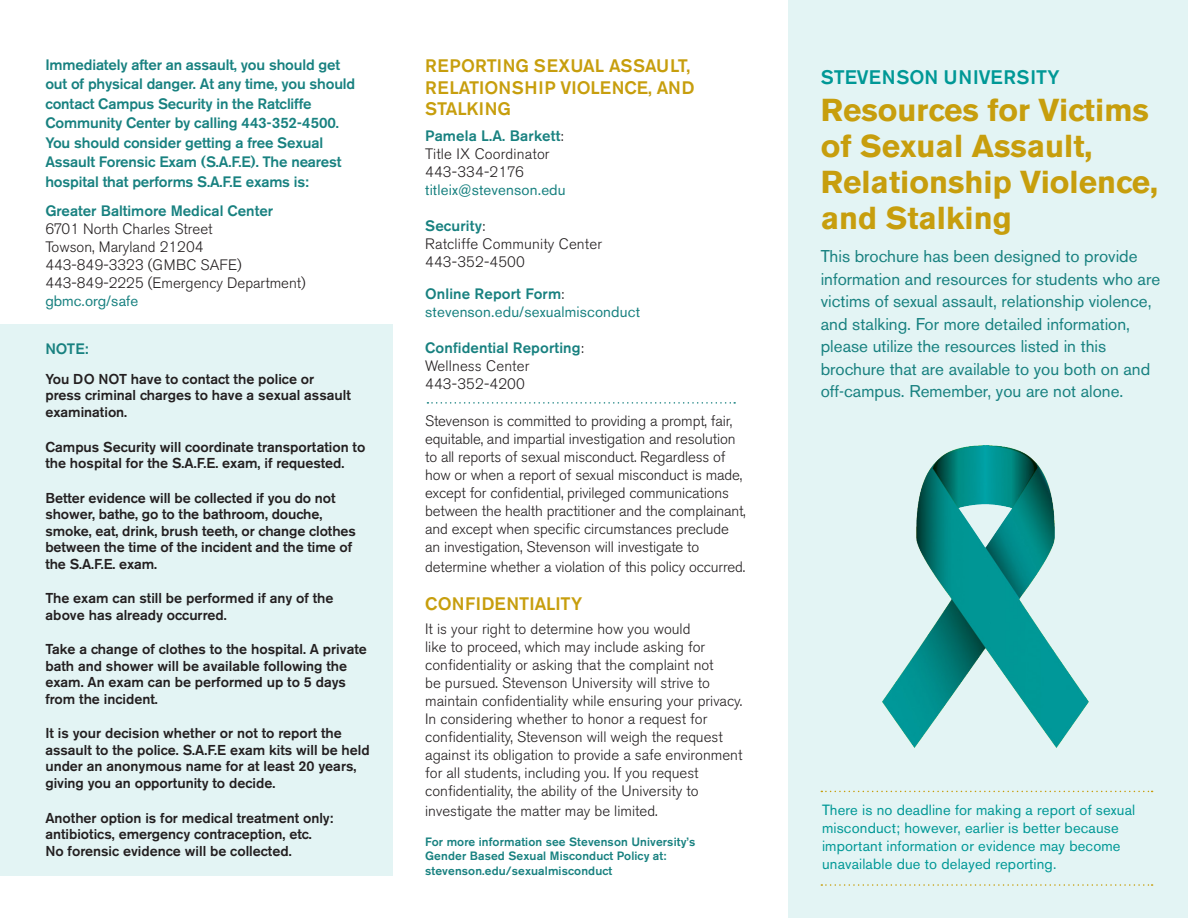
<style>
.page{position:relative;width:1188px;height:918px;background:#fff}
.page>*{position:absolute;margin:0;border:0;box-sizing:border-box;transform-origin:0 0}
.t1{font:700 31.5px/36px "Akzidenz Grotesk BE";color:#c79e0d}
.t2{font:500 19.5px "Akzidenz Grotesk BE";color:#009896}
.t3{font:500 18px/21.6px "Akzidenz Grotesk BE";color:#c79e0d}
.t4{font:16.95px/22.5px "Akzidenz Grotesk BE";color:#188180}
.t5{font:300 15px/18px "Akzidenz Grotesk BE";color:#231f20}
.t6{font:500 15px/19.5px "Akzidenz Grotesk BE";letter-spacing:-.01em;color:#188180}
.t7{font:500 15px "Akzidenz Grotesk BE";letter-spacing:.01em;color:#188180}
.t8{font:15px "Akzidenz Grotesk BE";letter-spacing:.01em;color:#188180}
.t9{font:14.7px/18px "Akzidenz Grotesk BE";letter-spacing:.01em;color:#009896}
.t10{font:500 14.25px/16.5px "Akzidenz Grotesk BE";color:#231f20}
.t11{font:500 12px/14.2px "Akzidenz Grotesk BE";letter-spacing:.01em;color:#188180}
.s1{font-weight:300;color:#231f20}
</style>
<div class="page">
<div style="left:788px;top:0;width:400px;height:918px;background:#e3f4f4"></div>
<img style="left:882px;top:445px;width:207px;height:303px">
<div style="left:0;top:324px;width:392px;height:552px;background:#e3f4f4"></div>
<svg style="left:427px;top:402px;width:308px;height:2px"></svg>
<svg style="left:821px;top:791px;width:332px;height:1px"></svg>
<svg style="left:821px;top:884px;width:332px;height:2px"></svg>
<p class="t6" style="left:45px;top:55px;width:311px">Immediately after an assault, you should get out of physical danger. At any time, you should contact Campus Security in the Ratcliffe Community Center by calling 443-352-4500.<br>You should consider getting a free Sexual Assault Forensic Exam (S.A.F.E). The nearest hospital that performs S.A.F.E exams is:</p>
<p class="t6" style="left:45px;top:201px;width:229px">Greater Baltimore Medical Center</p>
<p class="t5" style="left:45px;top:220px;width:169px">6701 North Charles Street</p>
<p class="t5" style="left:45px;top:238px;width:160px">Towson, Maryland 21204</p>
<p class="t5" style="left:45px;top:256px;width:198px">443-849-3323 (GMBC SAFE)</p>
<p class="t5" style="left:45px;top:274px;width:262px">443-849-2225 (Emergency Department)</p>
<p class="t8" style="left:45px;top:292px;width:94px">gbmc.org/safe</p>
<p class="t6" style="left:45px;top:339px;width:45px">NOTE:</p>
<p class="t10" style="left:45px;top:371px;width:307px">You DO NOT have to contact the police or press criminal charges to have a sexual assault examination.</p>
<p class="t10" style="left:45px;top:438px;width:322px">Campus Security will coordinate transportation to the hospital for the S.A.F.E. exam, if requested.</p>
<p class="t10" style="left:45px;top:489px;width:312px">Better evidence will be collected if you do not shower, bathe, go to the bathroom, douche, smoke, eat, drink, brush teeth, or change clothes between the time of the incident and the time of the S.A.F.E. exam.</p>
<p class="t10" style="left:45px;top:590px;width:290px">The exam can still be performed if any of the above has already occurred.</p>
<p class="t10" style="left:45px;top:641px;width:323px">Take a change of clothes to the hospital. A private bath and shower will be available following the exam. An exam can be performed up to 5 days from the incident.</p>
<p class="t10" style="left:45px;top:725px;width:326px">It is your decision whether or not to report the assault to the police. S.A.F.E exam kits will be held under an anonymous name for at least 20 years, giving you an opportunity to decide.</p>
<p class="t10" style="left:45px;top:809px;width:289px">Another option is for medical treatment only: antibiotics, emergency contraception, etc.</p>
<p class="t10" style="left:45px;top:842px;width:248px">No forensic evidence will be collected.</p>
<p class="t3" style="left:425px;top:55px;width:271px">REPORTING SEXUAL ASSAULT,<br>RELATIONSHIP VIOLENCE, AND<br>STALKING</p>
<p class="t7" style="left:425px;top:127px;width:140px">Pamela L.A. Barkett<span class="s1">:</span></p>
<p class="t5" style="left:425px;top:145px;width:126px">Title IX Coordinator</p>
<p class="t5" style="left:425px;top:163px;width:100px">443-334-2176</p>
<p class="t8" style="left:425px;top:181px;width:142px">titleix@stevenson.edu</p>
<p class="t7" style="left:425px;top:217px;width:61px">Security<span class="s1">:</span></p>
<p class="t5" style="left:425px;top:235px;width:178px">Ratcliffe Community Center</p>
<p class="t5" style="left:425px;top:253px;width:101px">443-352-4500</p>
<p class="t7" style="left:425px;top:284px;width:141px">Online Report Form<span class="s1">:</span></p>
<p class="t8" style="left:425px;top:302px;width:216px">stevenson.edu/sexualmisconduct</p>
<p class="t7" style="left:425px;top:338px;width:160px">Confidential Reporting<span class="s1">:</span></p>
<p class="t5" style="left:425px;top:357px;width:106px">Wellness Center</p>
<p class="t5" style="left:425px;top:375px;width:101px">443-352-4200</p>
<p class="t5" style="left:425px;top:412px;width:322px">Stevenson is committed to providing a prompt, fair, equitable, and impartial investigation and resolution to all reports of sexual misconduct. Regardless of how or when a report of sexual misconduct is made, except for confidential, privileged communications between the health practitioner and the complainant, and except when specific circumstances preclude an investigation, Stevenson will investigate to</p>
<p class="t5" style="left:425px;top:558px;width:322px">determine whether a violation of this policy occurred.</p>
<p class="t3" style="left:425px;top:593px;width:159px">CONFIDENTIALITY</p>
<p class="t5" style="left:425px;top:621px;width:267px">It is your right to determine how you would</p>
<p class="t5" style="left:425px;top:639px;width:290px">like to proceed, which may include asking for confidentiality or asking that the complaint not</p>
<p class="t5" style="left:425px;top:675px;width:319px">be pursued. Stevenson University will strive to maintain confidentiality while ensuring your privacy.<br>In considering whether to honor a request for confidentiality, Stevenson will weigh the request against its obligation to provide a safe environment for all students, including you. If you request confidentiality, the ability of the University to</p>
<p class="t5" style="left:425px;top:802px;width:234px">investigate the matter may be limited.</p>
<p class="t11" style="left:425px;top:835px;width:272px">For more information see Stevenson University’s<br>Gender Based Sexual Misconduct Policy at:</p>
<p class="t11" style="left:425px;top:863px;width:189px">stevenson.edu/sexualmisconduct</p>
<p class="t2" style="left:821px;top:65px;width:240px">STEVENSON UNIVERSITY</p>
<p class="t1" style="left:821px;top:92px;width:339px">Resources for Victims of Sexual Assault,<br>Relationship Violence, and Stalking</p>
<p class="t4" style="left:821px;top:245px;width:341px">This brochure has been designed to provide information and resources for students who are victims of sexual assault, relationship violence, and stalking. For more detailed information, please utilize the resources listed in this brochure that are available to you both on and off-campus. Remember, you are not alone.</p>
<p class="t9" style="left:822px;top:801px;width:315px">There is no deadline for making a report of sexual misconduct; however, earlier is better because important information or evidence may become unavailable due to delayed reporting.</p>
</div>
